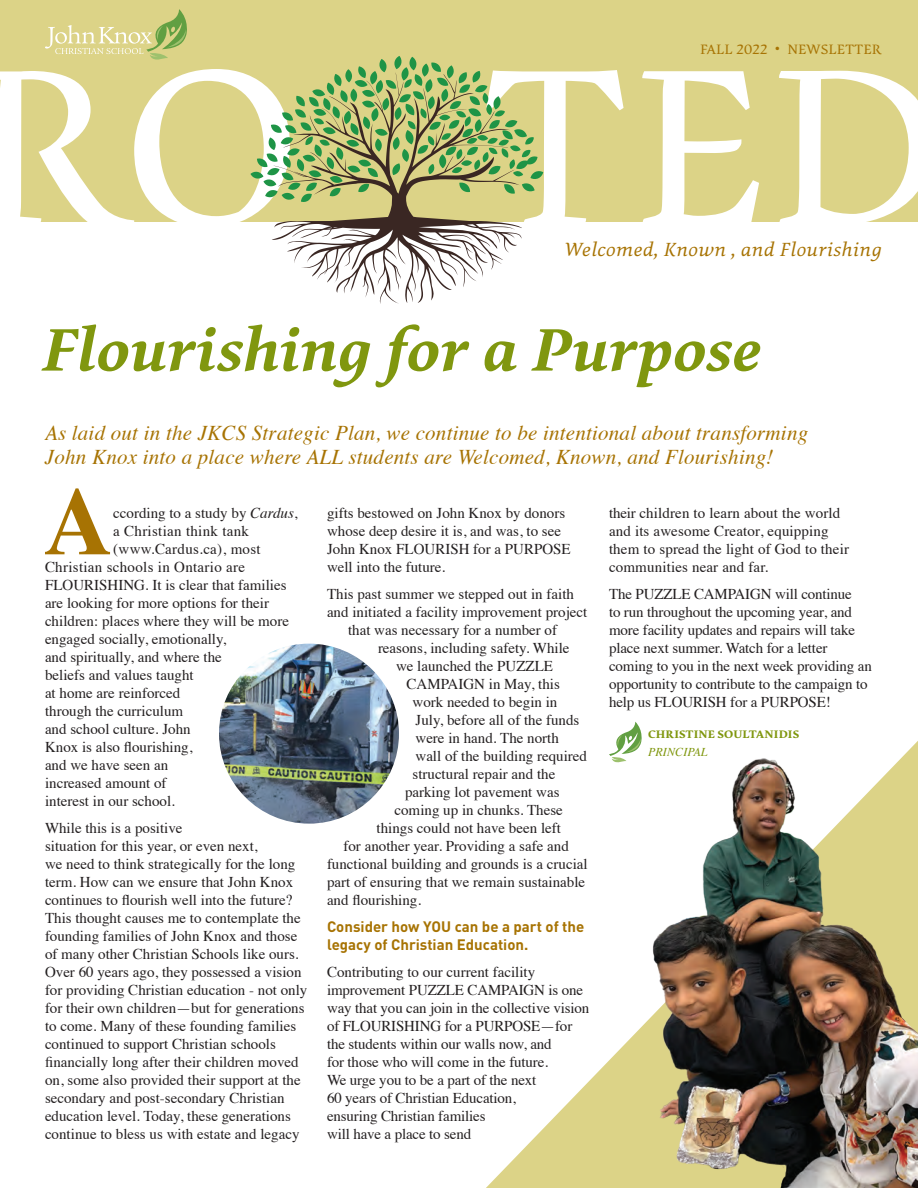
<style>
.page{position:relative;width:918px;height:1188px;background:#fff}
.page>*{position:absolute;margin:0;border:0;box-sizing:border-box;transform-origin:0 0}
.t1{font:246.45px "Pollen";color:#fff}
.BODY{font:700 95.55px "Times";color:#a77303}
.t2{font:italic 700 66px "Pollen";letter-spacing:.01em;color:#80970f}
.BODY-2{font:italic 21px/24.2px "Times";letter-spacing:.01em;color:#a77303}
.t3{font:italic 21px "Pollen";letter-spacing:.02em;color:#a77303}
.BODY-3{font:15px/18px "Times";color:#231f20}
.BODY-4{font:15px "Times";letter-spacing:.02em;color:#231f20}
.BODY-5{font:700 15px/18px "DINOT";color:#a77303}
.t4{font:15px "Pollen";color:#a77303}
.BODY-6{font:700 12px "Pollen";letter-spacing:.01em;color:#80970f}
.BODY-7{font:italic 12px "Times";letter-spacing:.01em;color:#80970f}
.s1{font-style:italic}
</style>
<div class="page">
<div style="left:0;top:0;width:918px;height:222px;background:#dcd387"></div>
<svg style="left:250px;top:56px;width:293px;height:248px"></svg>
<svg style="left:45px;top:9px;width:142px;height:51px"></svg>
<svg style="left:486px;top:741px;width:432px;height:447px"></svg>
<svg style="left:609px;top:722px;width:33px;height:26px"></svg>
<img style="left:219px;top:644px;width:180px;height:180px;border-radius:90px">
<img style="left:591px;top:748px;width:327px;height:440px">
<p class="t4" style="left:700px;top:41px;width:183px">FALL 2022 • NEWSLETTER</p>
<h1 class="t1" style="left:-32px;top:3px;width:977px">RO TED</h1>
<p class="t3" style="left:565px;top:238px;width:319px">Welcomed, Known , and Flourishing</p>
<p class="t2" style="left:42px;top:305px;width:720px">Flourishing for a Purpose</p>
<p class="BODY-2" style="left:45px;top:420px;width:765px">As laid out in the JKCS Strategic Plan, we continue to be intentional about transforming<br>John Knox into a place where ALL students are Welcomed, Known, and Flourishing!</p>
<p class="BODY" style="left:43px;top:431px;width:71px">A</p>
<p class="BODY-3" style="left:609px;top:503px;width:242px">their children to learn about the world and its awesome Creator, equipping them to spread the light of God to their communities near and far.</p>
<p class="BODY-3" style="left:609px;top:584px;width:264px">The PUZZLE CAMPAIGN will continue<br>to run throughout the upcoming year, and more facility updates and repairs will take place next summer. Watch for a letter coming to you in the next week providing an opportunity to contribute to the campaign to help us FLOURISH for a PURPOSE!</p>
<p class="BODY-3" style="left:113px;top:503px;width:186px">ccording to a study by <span class="s1">Cardus</span>,</p>
<p class="BODY-4" style="left:113px;top:517px;width:137px">a Christian think tank</p>
<p class="BODY-4" style="left:113px;top:535px;width:149px">(www.Cardus.ca), most</p>
<p class="BODY-4" style="left:45px;top:553px;width:202px">Christian schools in Ontario are</p>
<p class="BODY-3" style="left:45px;top:575px;width:243px">FLOURISHING. It is clear that families</p>
<p class="BODY-3" style="left:45px;top:593px;width:226px">are looking for more options for their</p>
<p class="BODY-3" style="left:45px;top:611px;width:246px">children: places where they will be more</p>
<p class="BODY-3" style="left:45px;top:629px;width:183px">engaged socially, emotionally,</p>
<p class="BODY-3" style="left:45px;top:647px;width:178px">and spiritually, and where the</p>
<p class="BODY-3" style="left:45px;top:665px;width:150px">beliefs and values taught</p>
<p class="BODY-3" style="left:45px;top:683px;width:137px">at home are reinforced</p>
<p class="BODY-3" style="left:45px;top:701px;width:140px">through the curriculum</p>
<p class="BODY-3" style="left:45px;top:719px;width:147px">and school culture. John</p>
<p class="BODY-3" style="left:45px;top:737px;width:149px">Knox is also flourishing,</p>
<p class="BODY-3" style="left:45px;top:755px;width:125px">and we have seen an</p>
<p class="BODY-3" style="left:45px;top:773px;width:123px">increased amount of</p>
<p class="BODY-3" style="left:45px;top:791px;width:131px">interest in our school.</p>
<p class="BODY-3" style="left:45px;top:818px;width:264px">While this is a positive<br>situation for this year, or even next,<br>we need to think strategically for the long term. How can we ensure that John Knox continues to flourish well into the future?<br>This thought causes me to contemplate the founding families of John Knox and those of many other Christian Schools like ours.<br>Over 60 years ago, they possessed a vision for providing Christian education - not only for their own children—but for generations to come. Many of these founding families continued to support Christian schools financially long after their children moved on, some also provided their support at the secondary and post-secondary Christian education level. Today, these generations continue to bless us with estate and legacy</p>
<p class="BODY-3" style="left:327px;top:503px;width:245px">gifts bestowed on John Knox by donors whose deep desire it is, and was, to see<br>John Knox FLOURISH for a PURPOSE well into the future.</p>
<p class="BODY-3" style="left:327px;top:584px;width:249px">This past summer we stepped out in faith</p>
<p class="BODY-3" style="left:327px;top:602px;width:262px">and initiated a facility improvement project</p>
<p class="BODY-3" style="left:348px;top:620px;width:211px">that was necessary for a number of</p>
<p class="BODY-3" style="left:378px;top:638px;width:193px">reasons, including safety. While</p>
<p class="BODY-3" style="left:396px;top:656px;width:159px">we launched the PUZZLE</p>
<p class="BODY-3" style="left:407px;top:674px;width:155px">CAMPAIGN in May, this</p>
<p class="BODY-3" style="left:413px;top:692px;width:146px">work needed to begin in</p>
<p class="BODY-3" style="left:416px;top:710px;width:165px">July, before all of the funds</p>
<p class="BODY-3" style="left:416px;top:728px;width:145px">were in hand. The north</p>
<p class="BODY-3" style="left:416px;top:746px;width:173px">wall of the building required</p>
<p class="BODY-3" style="left:413px;top:764px;width:144px">structural repair and the</p>
<p class="BODY-3" style="left:405px;top:782px;width:156px">parking lot pavement was</p>
<p class="BODY-3" style="left:395px;top:800px;width:170px">coming up in chunks. These</p>
<p class="BODY-3" style="left:377px;top:818px;width:186px">things could not have been left</p>
<p class="BODY-3" style="left:344px;top:836px;width:227px">for another year. Providing a safe and</p>
<p class="BODY-3" style="left:327px;top:854px;width:262px">functional building and grounds is a crucial</p>
<p class="BODY-3" style="left:327px;top:872px;width:260px">part of ensuring that we remain sustainable</p>
<p class="BODY-3" style="left:327px;top:890px;width:96px">and flourishing.</p>
<p class="BODY-5" style="left:327px;top:917px;width:259px">Consider how YOU can be a part of the legacy of Christian Education.</p>
<p class="BODY-3" style="left:327px;top:962px;width:264px">Contributing to our current facility improvement PUZZLE CAMPAIGN is one way that you can join in the collective vision of FLOURISHING for a PURPOSE—for the students within our walls now, and<br>for those who will come in the future.<br>We urge you to be a part of the next<br>60 years of Christian Education,<br>ensuring Christian families<br>will have a place to send</p>
<p class="BODY-6" style="left:648px;top:726px;width:153px">CHRISTINE SOULTANIDIS</p>
<p class="BODY-7" style="left:648px;top:741px;width:61px">PRINCIPAL</p>
</div>
